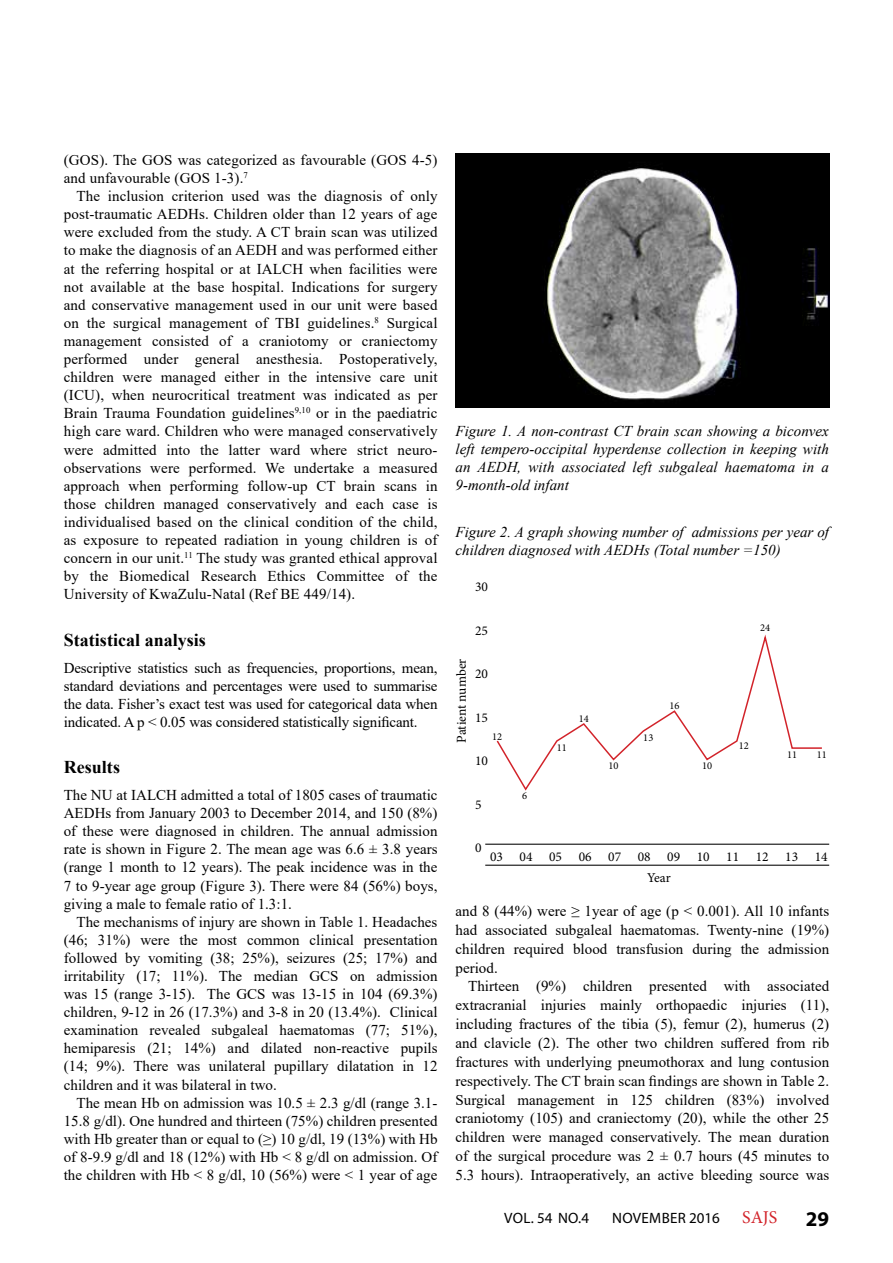
<style>
.page{position:relative;width:893px;height:1263px;background:#fff}
.page>*{position:absolute;margin:0;border:0;box-sizing:border-box;transform-origin:0 0}
.t1{font:700 21px "Myriad Pro";color:#000}
.t2{font:700 18px "Times New Roman";color:#000}
.t3{font:15px/18.1px "Times New Roman";color:#000;text-align:justify}
.t4{font:italic 15px/18px "Times New Roman";color:#000;text-align:justify}
.t5{font:15px "Myriad Pro";letter-spacing:.02em;color:#000}
.t6{font:13.5px/21px "Minion Pro";color:#000;text-align:center}
.t7{font:10.5px "Minion Pro";color:#000}
.s1{font-family:"Minion Pro";font-size:18px;color:#d2232a}
</style>
<div class="page">
<img style="left:455px;top:153px;width:374px;height:255px">
<hr style="left:485px;top:844px;width:344px;height:1px;background:#000">
<hr style="left:485px;top:865px;width:344px;height:1px;background:#000">
<svg style="left:496px;top:634px;width:326px;height:157px"></svg>
<p class="t3" style="left:64px;top:150px;width:375px">(GOS). The GOS was categorized as favourable (GOS 4-5) and unfavourable (GOS 1-3).<sup>7</sup></p>
<p class="t3" style="left:64px;top:187px;width:375px;text-indent:13px">The inclusion criterion used was the diagnosis of only post-traumatic AEDHs. Children older than 12 years of age were excluded from the study. A CT brain scan was utilized to make the diagnosis of an AEDH and was performed either at the referring hospital or at IALCH when facilities were not available at the base hospital. Indications for surgery and conservative management used in our unit were based on the surgical management of TBI guidelines.<sup>8</sup> Surgical management consisted of a craniotomy or craniectomy performed under general anesthesia. Postoperatively, children were managed either in the intensive care unit (ICU), when neurocritical treatment was indicated as per Brain Trauma Foundation guidelines<sup>9,10</sup> or in the paediatric high care ward. Children who were managed conservatively were admitted into the latter ward where strict neuro&shy;observations were performed. We undertake a measured approach when performing follow-up CT brain scans in those children managed conservatively and each case is individualised based on the clinical condition of the child, as exposure to repeated radiation in young children is of concern in our unit.<sup>11</sup> The study was granted ethical approval by the Biomedical Research Ethics Committee of the University of KwaZulu-Natal (Ref BE 449/14).</p>
<p class="t2" style="left:64px;top:627px;width:144px">Statistical analysis</p>
<p class="t3" style="left:64px;top:658px;width:375px">Descriptive statistics such as frequencies, proportions, mean, standard deviations and percentages were used to summarise the data. Fisher’s exact test was used for categorical data when indicated. A p &lt; 0.05 was considered statistically significant.</p>
<p class="t2" style="left:64px;top:754px;width:58px">Results</p>
<p class="t3" style="left:64px;top:785px;width:375px">The NU at IALCH admitted a total of 1805 cases of traumatic AEDHs from January 2003 to December 2014, and 150 (8%) of these were diagnosed in children. The annual admission rate is shown in Figure 2. The mean age was 6.6 ± 3.8 years (range 1 month to 12 years). The peak incidence was in the 7 to 9-year age group (Figure 3). There were 84 (56%) boys, giving a male to female ratio of 1.3:1.</p>
<p class="t3" style="left:64px;top:912px;width:375px;text-indent:13px">The mechanisms of injury are shown in Table 1. Headaches (46; 31%) were the most common clinical presentation followed by vomiting (38; 25%), seizures (25; 17%) and irritability (17; 11%). The median GCS on admission was 15 (range 3-15). The GCS was 13-15 in 104 (69.3%) children, 9-12 in 26 (17.3%) and 3-8 in 20 (13.4%). Clinical examination revealed subgaleal haematomas (77; 51%), hemiparesis (21; 14%) and dilated non-reactive pupils (14; 9%). There was unilateral pupillary dilatation in 12 children and it was bilateral in two.</p>
<p class="t3" style="left:64px;top:1093px;width:375px;text-indent:13px">The mean Hb on admission was 10.5 ± 2.3 g/dl (range 3.1- 15.8 g/dl). One hundred and thirteen (75%) children presented with Hb greater than or equal to (≥) 10 g/dl, 19 (13%) with Hb of 8-9.9 g/dl and 18 (12%) with Hb &lt; 8 g/dl on admission. Of the children with Hb &lt; 8 g/dl, 10 (56%) were &lt; 1 year of age</p>
<p class="t4" style="left:455px;top:422px;width:375px">Figure 1. A non-contrast CT brain scan showing a biconvex left tempero-occipital hyperdense collection in keeping with an AEDH, with associated left subgaleal haematoma in a 9-month-old infant</p>
<p class="t4" style="left:455px;top:523px;width:375px">Figure 2. A graph showing number of admissions per year of children diagnosed with AEDHs (Total number =150)</p>
<p class="t6" style="left:451px;top:742px;width:85px;rotate:-90deg">Patient number</p>
<p class="t6" style="left:475px;top:577px;width:14px">30</p>
<p class="t6" style="left:475px;top:620px;width:14px">25</p>
<p class="t6" style="left:475px;top:664px;width:14px">20</p>
<p class="t6" style="left:475px;top:707px;width:14px">15</p>
<p class="t6" style="left:475px;top:751px;width:14px">10</p>
<p class="t6" style="left:475px;top:794px;width:8px">5</p>
<p class="t6" style="left:475px;top:838px;width:8px">0</p>
<p class="t7" style="left:760px;top:621px;width:12px">24</p>
<p class="t7" style="left:669px;top:698px;width:12px">16</p>
<p class="t7" style="left:579px;top:711px;width:12px">14</p>
<p class="t7" style="left:492px;top:729px;width:12px">12</p>
<p class="t7" style="left:643px;top:730px;width:12px">13</p>
<p class="t7" style="left:739px;top:739px;width:12px">12</p>
<p class="t7" style="left:557px;top:740px;width:12px">11</p>
<p class="t7" style="left:787px;top:747px;width:12px">11</p>
<p class="t7" style="left:817px;top:747px;width:12px">11</p>
<p class="t7" style="left:608px;top:758px;width:12px">10</p>
<p class="t7" style="left:702px;top:758px;width:12px">10</p>
<p class="t7" style="left:522px;top:789px;width:7px">6</p>
<p class="t6" style="left:490px;top:846px;width:339px">03 04 05 06 07 08 09 10 11 12 13 14<br>Year</p>
<p class="t3" style="left:455px;top:901px;width:375px;line-height:18.9px">and 8 (44%) were ≥ 1year of age (p &lt; 0.001). All 10 infants had associated subgaleal haematomas. Twenty-nine (19%) children required blood transfusion during the admission period.</p>
<p class="t3" style="left:455px;top:976px;width:375px;line-height:18.9px;text-indent:13px">Thirteen (9%) children presented with associated extracranial injuries mainly orthopaedic injuries (11), including fractures of the tibia (5), femur (2), humerus (2) and clavicle (2). The other two children suffered from rib fractures with underlying pneumothorax and lung contusion respectively. The CT brain scan findings are shown in Table 2.<br>Surgical management in 125 children (83%) involved craniotomy (105) and craniectomy (20), while the other 25 children were managed conservatively. The mean duration of the surgical procedure was 2 ± 0.7 hours (45 minutes to 5.3 hours). Intraoperatively, an active bleeding source was</p>
<p class="t5" style="left:504px;top:1208px;width:86px">VOL. 54 NO.4</p>
<p class="t5" style="left:612px;top:1208px;width:167px">NOVEMBER 2016 <span class="s1">SAJS</span></p>
<h1 class="t1" style="left:806px;top:1205px;width:25px">29</h1>
</div>
